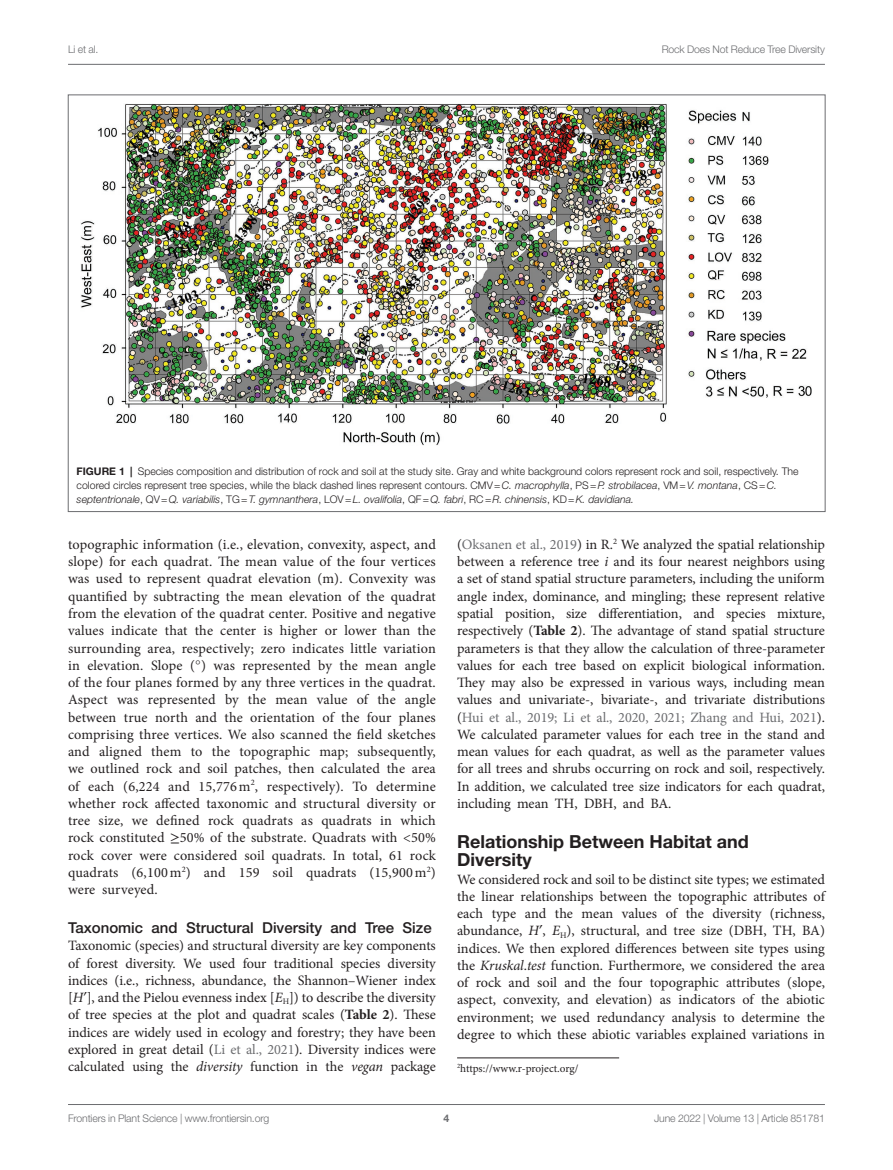
<style>
.page{position:relative;width:893px;height:1170px;background:#fff}
.page>*{position:absolute;margin:0;border:0;box-sizing:border-box;transform-origin:0 0}
.HEAD_2{font:700 18px/18.8px "Helvetica Neue LT Std";color:#231f20}
.TEXT_FLUSH{font:500 15px "Helvetica Neue LT Std";color:#231f20}
.TEXT_FLUSH-2{font:14.25px/17.2px "Minion Pro";letter-spacing:-.005em;color:#231f20;text-align:justify}
.FOOTNOTE{font:11.25px "Minion Pro";letter-spacing:-.01em;color:#231f20}
.FIG_LEG{font:300 10.5px/14.2px "Helvetica Neue LT Std";color:#231f20}
.t1{font:300 10.5px "Helvetica Neue LT Std";letter-spacing:-.015em;color:#6c6d70}
.t2{font:700 10.5px "Helvetica Neue LT Std";color:#6c6d70}
.s1{font-weight:700}
.s2{font-style:italic}
.s3{font-family:"STIX General"}
.s4{font-family:"Gentium Plus"}
.s5{color:#6c6d70}
</style>
<div class="page">
<hr style="left:68px;top:64px;width:757px;height:1px;background:#6c6d70">
<hr style="left:68px;top:1104px;width:757px;height:1px;background:#6c6d70">
<hr style="left:457px;top:1057px;width:162px;height:1px;background:#231f20">
<img style="left:81px;top:103px;width:731px;height:342px">
<p class="t1" style="left:68px;top:42px;width:32px">Li et al.</p>
<p class="t1" style="left:662px;top:42px;width:165px">Rock Does Not Reduce Tree Diversity</p>
<p class="FIG_LEG" style="left:77px;top:463px;width:723px"><span class="s1">FIGURE 1 |</span> Species composition and distribution of rock and soil at the study site. Gray and white background colors represent rock and soil, respectively. The colored circles represent tree species, while the black dashed lines represent contours. CMV=<span class="s2">C. macrophylla</span>, PS=<span class="s2">P. strobilacea</span>, VM=<span class="s2">V. montana</span>, CS=<span class="s2">C. septentrionale</span>, QV=<span class="s2">Q. variabilis</span>, TG=<span class="s2">T. gymnanthera</span>, LOV=<span class="s2">L. ovalifolia</span>, QF=<span class="s2">Q. fabri</span>, RC=<span class="s2">R. chinensis</span>, KD=<span class="s2">K. davidiana.</span></p>
<p class="TEXT_FLUSH-2" style="left:68px;top:536px;width:369px">topographic information (i.e., elevation, convexity, aspect, and slope) for each quadrat. The mean value of the four vertices was used to represent quadrat elevation (m). Convexity was quantified by subtracting the mean elevation of the quadrat from the elevation of the quadrat center. Positive and negative values indicate that the center is higher or lower than the surrounding area, respectively; zero indicates little variation in elevation. Slope (<span class="s3">°</span>) was represented by the mean angle of the four planes formed by any three vertices in the quadrat.<br>Aspect was represented by the mean value of the angle between true north and the orientation of the four planes comprising three vertices. We also scanned the field sketches and aligned them to the topographic map; subsequently, we outlined rock and soil patches, then calculated the area of each (6,224 and 15,776 m<sup>2</sup>, respectively). To determine whether rock affected taxonomic and structural diversity or tree size, we defined rock quadrats as quadrats in which rock constituted <span class="s3">≥</span>50% of the substrate. Quadrats with &lt;50% rock cover were considered soil quadrats. In total, 61 rock quadrats (6,100 m<sup>2</sup>) and 159 soil quadrats (15,900 m<sup>2</sup>) were surveyed.</p>
<p class="TEXT_FLUSH" style="left:68px;top:918px;width:365px">Taxonomic and Structural Diversity and Tree Size</p>
<p class="TEXT_FLUSH-2" style="left:68px;top:937px;width:369px">Taxonomic (species) and structural diversity are key components of forest diversity. We used four traditional species diversity indices (i.e., richness, abundance, the Shannon–Wiener index [<span class="s2">H</span><span class="s4">′</span>], and the Pielou evenness index [<span class="s2">E</span><sub>H</sub>]) to describe the diversity of tree species at the plot and quadrat scales (<span class="s1">Table 2</span>). These</p>
<p class="TEXT_FLUSH-2" style="left:68px;top:1023px;width:369px">indices are widely used in ecology and forestry; they have been explored in great detail (<span class="s5">Li et al., 2021</span>). Diversity indices were calculated using the <span class="s2">diversity</span> function in the <span class="s2">vegan</span> package</p>
<p class="TEXT_FLUSH-2" style="left:457px;top:536px;width:369px">(<span class="s5">Oksanen et al., 2019</span>) in R.<sup>2</sup> We analyzed the spatial relationship between a reference tree <span class="s2">i</span> and its four nearest neighbors using a set of stand spatial structure parameters, including the uniform angle index, dominance, and mingling; these represent relative spatial position, size differentiation, and species mixture, respectively (<span class="s1">Table 2</span>). The advantage of stand spatial structure parameters is that they allow the calculation of three-parameter values for each tree based on explicit biological information.<br>They may also be expressed in various ways, including mean values and univariate-, bivariate-, and trivariate distributions (<span class="s5">Hui et al., 2019; Li et al., 2020, 2021; Zhang and Hui, 2021</span>).<br>We calculated parameter values for each tree in the stand and mean values for each quadrat, as well as the parameter values for all trees and shrubs occurring on rock and soil, respectively.<br>In addition, we calculated tree size indicators for each quadrat, including mean TH, DBH, and BA.</p>
<p class="HEAD_2" style="left:457px;top:831px;width:293px">Relationship Between Habitat and<br>Diversity</p>
<p class="TEXT_FLUSH-2" style="left:457px;top:870px;width:369px">We considered rock and soil to be distinct site types; we estimated the linear relationships between the topographic attributes of each type and the mean values of the diversity (richness, abundance, <span class="s2">H</span><span class="s4">′</span>, <span class="s2">E</span><sub>H</sub>), structural, and tree size (DBH, TH, BA) indices. We then explored differences between site types using the <span class="s2">Kruskal</span>.<span class="s2">test</span> function. Furthermore, we considered the area of rock and soil and the four topographic attributes (slope, aspect, convexity, and elevation) as indicators of the abiotic environment; we used redundancy analysis to determine the degree to which these abiotic variables explained variations in</p>
<p class="FOOTNOTE" style="left:457px;top:1060px;width:123px"><sup>2</sup>https://www.r-project.org/</p>
<p class="t1" style="left:68px;top:1111px;width:203px">Frontiers in Plant Science | www.frontiersin.org</p>
<p class="t2" style="left:444px;top:1111px;width:7px">4</p>
<p class="t1" style="left:654px;top:1111px;width:172px">June 2022 | Volume 13 | Article 851781</p>
</div>
